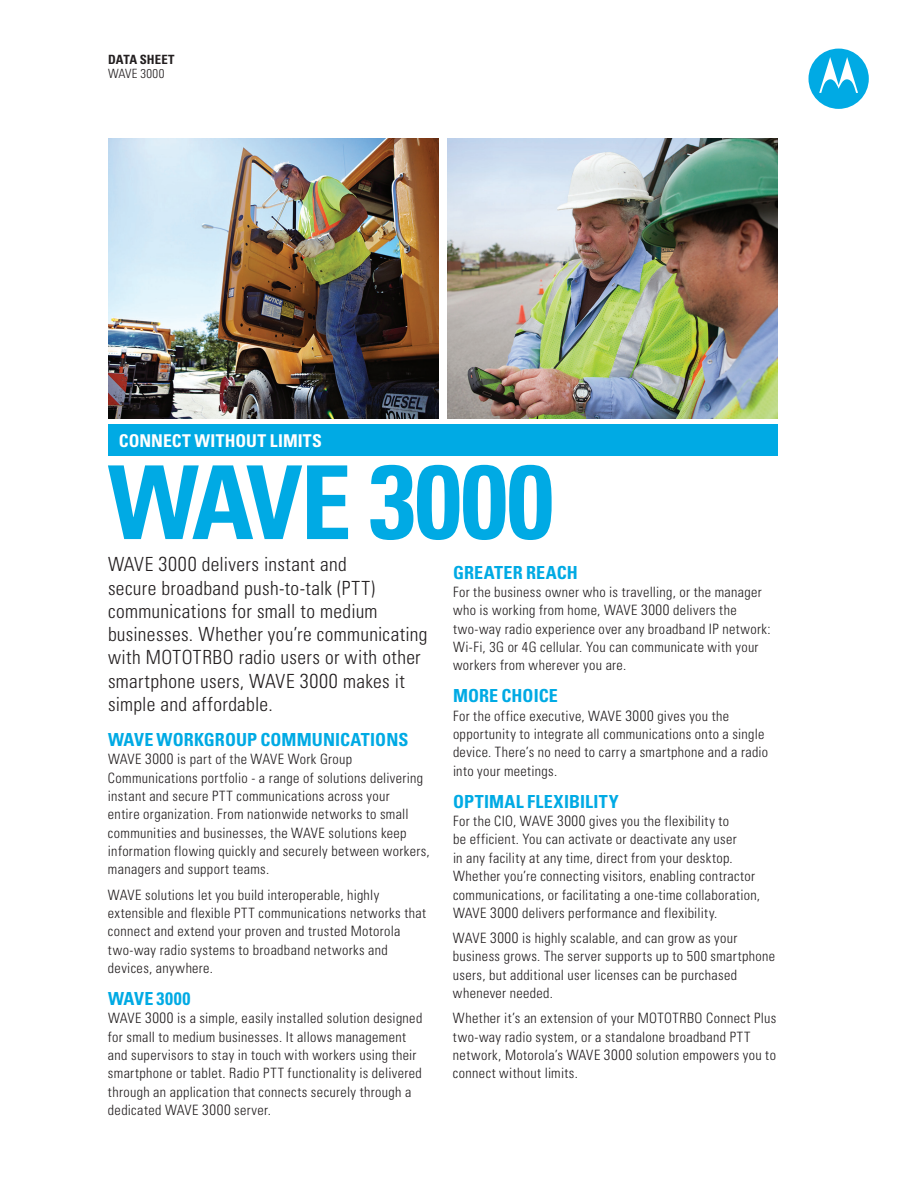
<style>
.page{position:relative;width:918px;height:1188px;background:#fff}
.page>*{position:absolute;margin:0;border:0;box-sizing:border-box;transform-origin:0 0}
.t1{font:700 condensed 102px "Univers";color:#00aae4}
.t2{font:300 condensed 19.5px/23.2px "Univers";letter-spacing:.015em;color:#231f20}
.t3{font:700 condensed 18px "Univers";letter-spacing:.005em;color:#00aae4}
.t4{font:700 condensed 18px "Univers";letter-spacing:.03em;color:#00aae4}
.t5{font:700 condensed 17.7px "Univers";letter-spacing:.005em;color:#fff}
.t6{font:300 condensed 14.25px/18.3px "Univers";letter-spacing:.025em;color:#231f20}
.t7{font:700 condensed 12.75px "Univers";letter-spacing:.005em;color:#231f20}
.t8{font:300 condensed 12.75px "Univers";letter-spacing:.03em;color:#231f20}
.s1{font-size:105px}
.s2{font-size:20.25px}
.s3{font-size:15px}
</style>
<div class="page">
<div style="left:809px;top:49px;width:60px;height:60px;background:#00aae4;border-radius:50%"></div>
<svg style="left:819px;top:57px;width:39px;height:36px"></svg>
<div style="left:108px;top:425px;width:670px;height:31px;background:#00aae4"></div>
<img style="left:447px;top:139px;width:331px;height:279px">
<img style="left:108px;top:139px;width:331px;height:280px">
<p class="t7" style="left:108px;top:52px;width:68px">DATA SHEET</p>
<p class="t8" style="left:108px;top:66px;width:58px">WAVE 3000</p>
<p class="t5" style="left:119px;top:430px;width:205px">CONNECT WITHOUT LIMITS</p>
<h1 class="t1" style="left:108px;top:440px;width:447px">WAVE <span class="s1">3000</span></h1>
<p class="t2" style="left:108px;top:553px;width:321px">WAVE <span class="s2">3000</span> delivers instant and<br>secure broadband push-to-talk (PTT) communications for small to medium businesses. Whether you’re communicating with MOTOTRBO radio users or with other smartphone users, WAVE <span class="s2">3000</span> makes it simple and affordable.</p>
<p class="t3" style="left:108px;top:728px;width:302px">WAVE WORKGROUP COMMUNICATIONS</p>
<p class="t6" style="left:108px;top:750px;width:323px">WAVE <span class="s3">3000</span> is part of the WAVE Work Group Communications portfolio - a range of solutions delivering instant and secure PTT communications across your<br>entire organization. From nationwide networks to small communities and businesses, the WAVE solutions keep information flowing quickly and securely between workers, managers and support teams.</p>
<p class="t6" style="left:108px;top:885px;width:320px">WAVE solutions let you build interoperable, highly extensible and flexible PTT communications networks that connect and extend your proven and trusted Motorola two-way radio systems to broadband networks and devices, anywhere.</p>
<p class="t4" style="left:108px;top:988px;width:84px">WAVE 3000</p>
<p class="t6" style="left:108px;top:1009px;width:316px">WAVE <span class="s3">3000</span> is a simple, easily installed solution designed for small to medium businesses. It allows management and supervisors to stay in touch with workers using their smartphone or tablet. Radio PTT functionality is delivered through an application that connects securely through a dedicated WAVE <span class="s3">3000</span> server.</p>
<p class="t3" style="left:453px;top:561px;width:126px">GREATER REACH</p>
<p class="t6" style="left:453px;top:583px;width:319px">For the business owner who is travelling, or the manager who is working from home, WAVE <span class="s3">3000</span> delivers the two-way radio experience over any broadband IP network:<br>Wi-Fi, 3G or 4G cellular. You can communicate with your workers from wherever you are.</p>
<p class="t3" style="left:453px;top:685px;width:106px">MORE CHOICE</p>
<p class="t6" style="left:453px;top:707px;width:317px">For the office executive, WAVE <span class="s3">3000</span> gives you the opportunity to integrate all communications onto a single device. There’s no need to carry a smartphone and a radio into your meetings.</p>
<p class="t3" style="left:453px;top:790px;width:167px">OPTIMAL FLEXIBILITY</p>
<p class="t6" style="left:453px;top:812px;width:309px">For the CIO, WAVE <span class="s3">3000</span> gives you the flexibility to<br>be efficient. You can activate or deactivate any user<br>in any facility at any time, direct from your desktop.<br>Whether you’re connecting visitors, enabling contractor communications, or facilitating a one-time collaboration, WAVE <span class="s3">3000</span> delivers performance and flexibility.</p>
<p class="t6" style="left:453px;top:929px;width:324px">WAVE <span class="s3">3000</span> is highly scalable, and can grow as your business grows. The server supports up to 500 smartphone users, but additional user licenses can be purchased whenever needed.</p>
<p class="t6" style="left:453px;top:1009px;width:325px">Whether it’s an extension of your MOTOTRBO Connect Plus two-way radio system, or a standalone broadband PTT network, Motorola’s WAVE <span class="s3">3000</span> solution empowers you to connect without limits.</p>
</div>
